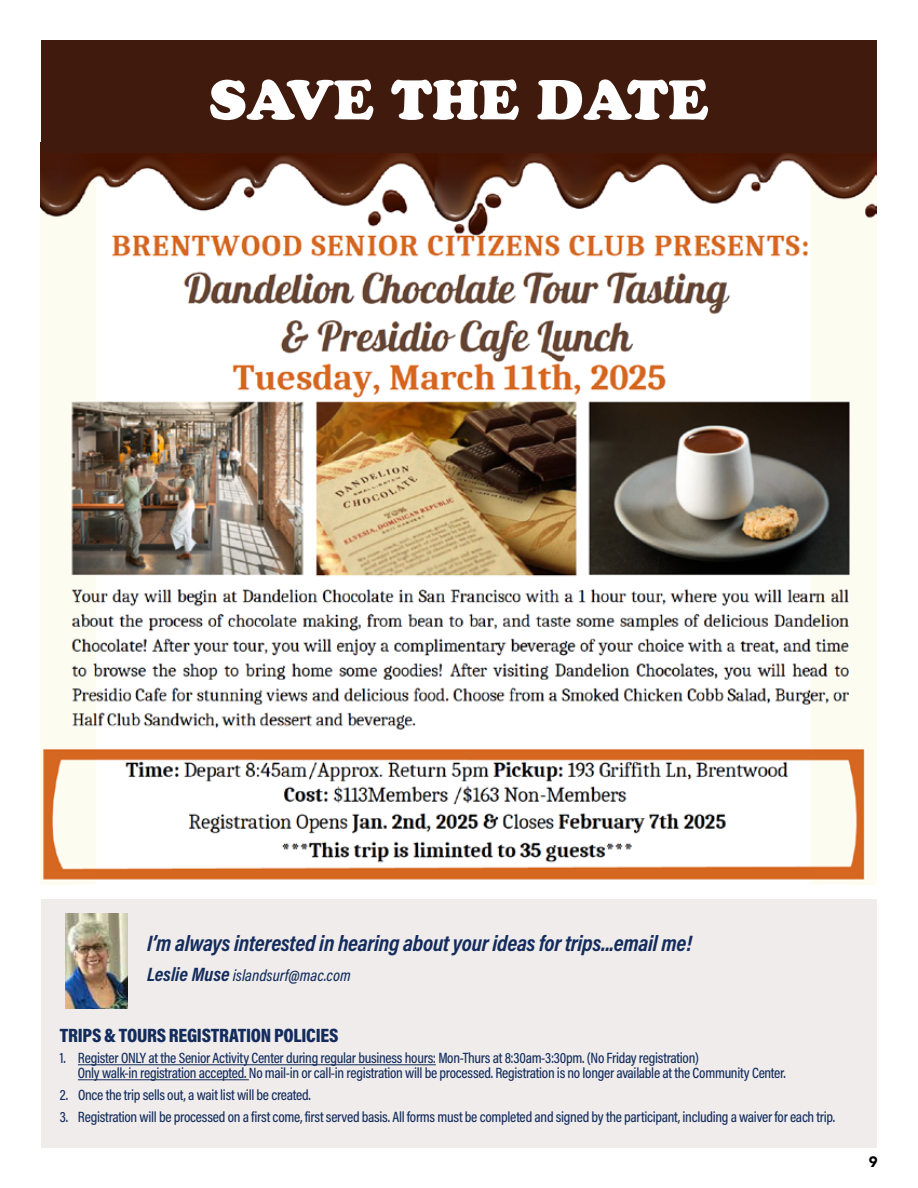
<style>
.page{position:relative;width:918px;height:1188px;background:#fff}
.page>*{position:absolute;margin:0;border:0;box-sizing:border-box;transform-origin:0 0}
.t1{font:55.5px "Cooper Black Std";color:#fff}
.t2{font:italic 700 22.5px "Acumin Pro Cond";letter-spacing:-.01em;color:#132c5d}
.t3{font:900 19.5px "Acumin Pro Cond";letter-spacing:-.015em;color:#132c5d}
.t4{font:italic 500 16.5px "Acumin Pro Cond";color:#132c5d}
.t5{font:500 15px/15px "Acumin Pro Cond";letter-spacing:-.02em;color:#132c5d}
.t6{font:900 15px "Avenir";color:#000}
.s1{font-weight:700;font-size:19.5px}
</style>
<div class="page">
<div style="left:41px;top:899px;width:836px;height:249px;background:#efeceb"></div>
<img style="left:66px;top:913px;width:62px;height:95px">
<img style="left:40px;top:142px;width:837px;height:743px">
<div style="left:41px;top:40px;width:836px;height:113px;background:#401b0d"></div>
<hr style="left:78px;top:1064px;width:358px;height:1px;background:#132c5d">
<hr style="left:78px;top:1079px;width:171px;height:1px;background:#132c5d">
<h1 class="t1" style="left:209px;top:66px;width:501px">SAVE THE DATE</h1>
<h2 class="t2" style="left:147px;top:928px;width:546px">I’m always interested in hearing about your ideas for trips...email me!</h2>
<p class="t4" style="left:147px;top:965px;width:205px"><span class="s1">Leslie Muse</span> islandsurf@mac.com</p>
<h3 class="t3" style="left:60px;top:1022px;width:280px">TRIPS &amp; TOURS REGISTRATION POLICIES</h3>
<p class="t5" style="left:78px;top:1050px;width:709px;text-indent:-18px">1. Register ONLY at the Senior Activity Center during regular business hours: Mon-Thurs at 8:30am-3:30pm. (No Friday registration)<br>Only walk-in registration accepted. No mail-in or call-in registration will be processed. Registration is no longer available at the Community Center.</p>
<p class="t5" style="left:60px;top:1087px;width:252px">2. Once the trip sells out, a wait list will be created.</p>
<p class="t5" style="left:60px;top:1109px;width:777px">3. Registration will be processed on a first come, first served basis. All forms must be completed and signed by the participant, including a waiver for each trip.</p>
<p class="t6" style="left:869px;top:1149px;width:10px">9</p>
</div>
